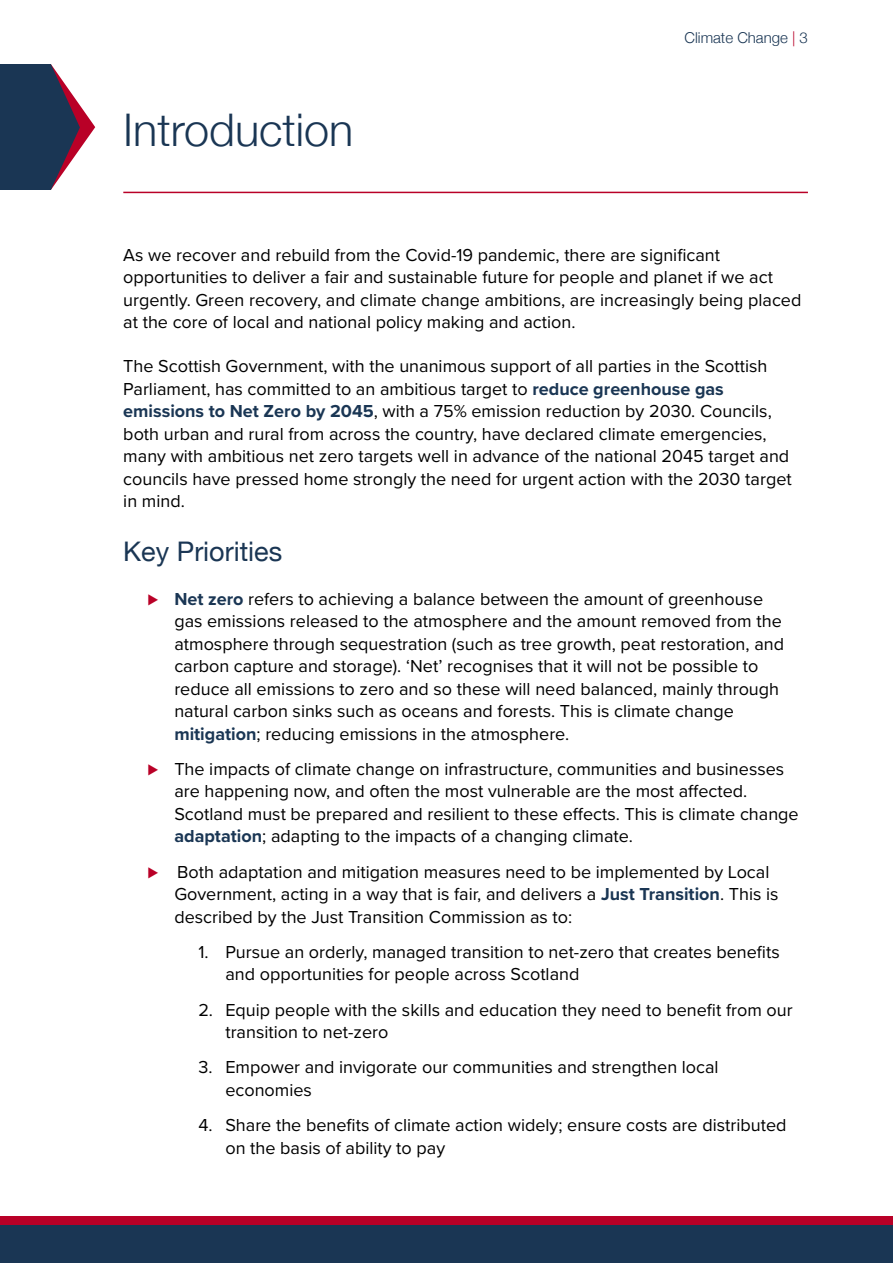
<style>
.page{position:relative;width:893px;height:1263px;background:#fff}
.page>*{position:absolute;margin:0;border:0;box-sizing:border-box;transform-origin:0 0}
.t1{font:300 45px "Helvetica Neue";color:#1a3654}
.t2{font:27px "Helvetica Neue";color:#1a3654}
.bulleted_list{font:18px/22.5px "Proxima Nova";color:#000}
.body_text{font:18px/22.5px "Proxima Nova";color:#000}
.numbered_list{font:18px/22.5px "Proxima Nova";color:#000}
.t3{font:300 15px "Helvetica Neue";color:#1a3654}
.s1{color:#b90027}
.s2{font-weight:700;color:#1a3654}
</style>
<div class="page">
<div style="left:0;top:1225px;width:893px;height:38px;background:#1a3654"></div>
<div style="left:0;top:1216px;width:893px;height:9px;background:#b90027"></div>
<hr style="left:123px;top:192px;width:685px;height:1px;background:#b90027">
<div style="left:0;top:64px;width:51px;height:126px;background:#1a3654"></div>
<svg style="left:51px;top:64px;width:44px;height:126px"></svg>
<h2 class="t1" style="left:123px;top:93px;width:232px">Introduction</h2>
<p class="t3" style="left:685px;top:26px;width:125px">Climate Change <span class="s1">|</span> 3</p>
<p class="body_text" style="left:123px;top:243px;width:680px">As we recover and rebuild from the Covid-19 pandemic, there are significant opportunities to deliver a fair and sustainable future for people and planet if we act urgently. Green recovery, and climate change ambitions, are increasingly being placed at the core of local and national policy making and action.</p>
<p class="body_text" style="left:123px;top:354px;width:670px">The Scottish Government, with the unanimous support of all parties in the Scottish Parliament, has committed to an ambitious target to <span class="s2">reduce greenhouse gas emissions to Net Zero by 2045</span>, with a 75% emission reduction by 2030. Councils, both urban and rural from across the country, have declared climate emergencies, many with ambitious net zero targets well in advance of the national 2045 target and councils have pressed home strongly the need for urgent action with the 2030 target in mind.</p>
<h3 class="t2" style="left:123px;top:532px;width:160px">Key Priorities</h3>
<p class="bulleted_list" style="left:174px;top:586px;width:611px;text-indent:-27px"><span class="s1">⊲</span> <span class="s2">Net zero</span> refers to achieving a balance between the amount of greenhouse gas emissions released to the atmosphere and the amount removed from the atmosphere through sequestration (such as tree growth, peat restoration, and carbon capture and storage). ‘Net’ recognises that it will not be possible to reduce all emissions to zero and so these will need balanced, mainly through natural carbon sinks such as oceans and forests. This is climate change <span class="s2">mitigation</span>; reducing emissions in the atmosphere.</p>
<p class="bulleted_list" style="left:174px;top:757px;width:626px;text-indent:-27px"><span class="s1">⊲</span> The impacts of climate change on infrastructure, communities and businesses are happening now, and often the most vulnerable are the most affected.<br>Scotland must be prepared and resilient to these effects. This is climate change <span class="s2">adaptation</span>; adapting to the impacts of a changing climate.</p>
<p class="bulleted_list" style="left:174px;top:859px;width:606px;text-indent:-27px"><span class="s1">⊲</span> Both adaptation and mitigation measures need to be implemented by Local<br>Government, acting in a way that is fair, and delivers a <span class="s2">Just Transition</span>. This is described by the Just Transition Commission as to:</p>
<p class="numbered_list" style="left:225px;top:940px;width:556px;text-indent:-27px">1. Pursue an orderly, managed transition to net-zero that creates benefits and opportunities for people across Scotland</p>
<p class="numbered_list" style="left:225px;top:998px;width:569px;text-indent:-27px">2. Equip people with the skills and education they need to benefit from our transition to net-zero</p>
<p class="numbered_list" style="left:225px;top:1055px;width:495px;text-indent:-27px">3. Empower and invigorate our communities and strengthen local economies</p>
<p class="numbered_list" style="left:225px;top:1113px;width:563px;text-indent:-27px">4. Share the benefits of climate action widely; ensure costs are distributed on the basis of ability to pay</p>
</div>
